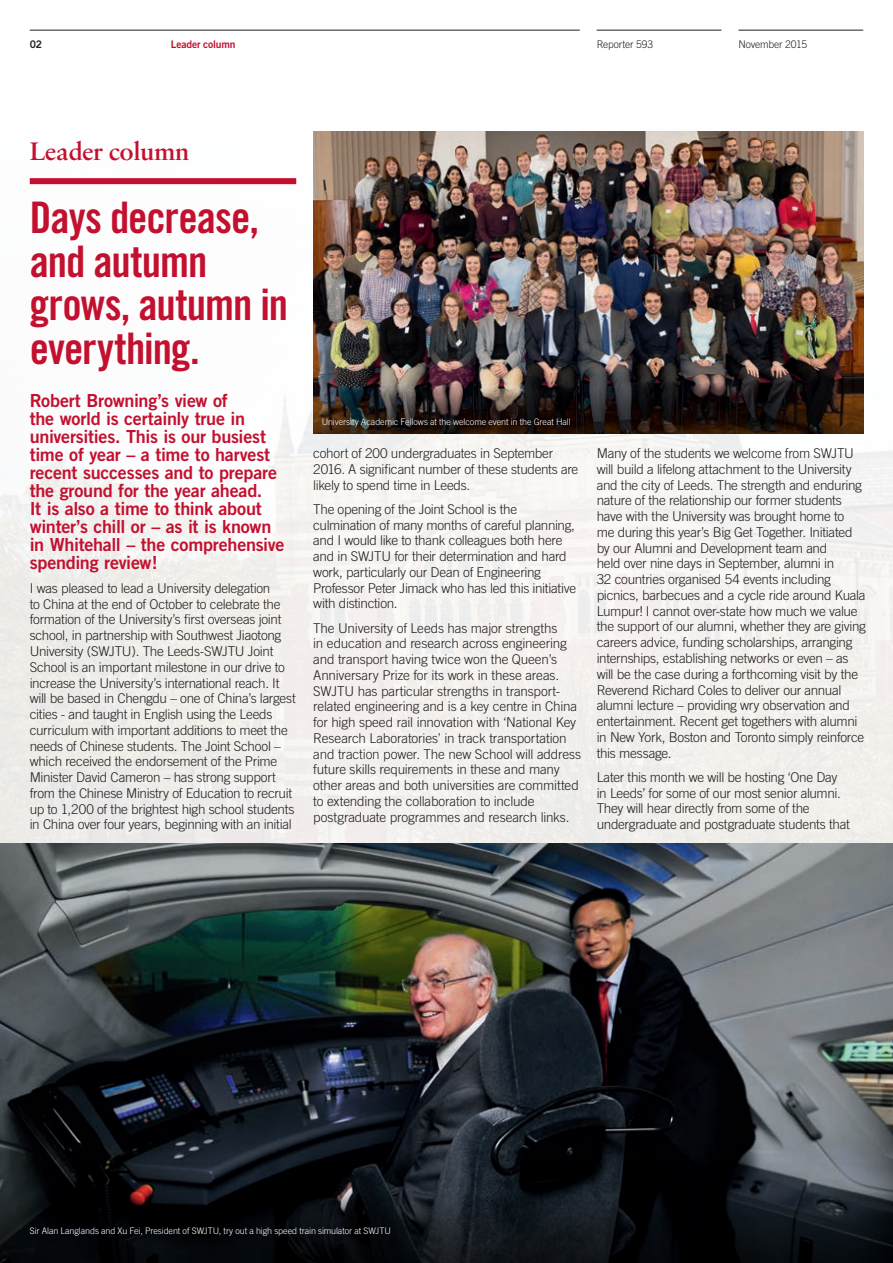
<style>
.page{position:relative;width:893px;height:1263px;background:#fff}
.page>*{position:absolute;margin:0;border:0;box-sizing:border-box;transform-origin:0 0}
.t1{font:43.5px/43.5px "Trade Gothic Bold Cond Twenty";letter-spacing:-.02em;color:#c3102f}
.t2{font:27px "Sabon Semi Bold PL";letter-spacing:-.02em;color:#c3102f}
.t3{font:18px/18px "Trade Gothic Bold Two";letter-spacing:-.015em;color:#c3102f}
.t4{font:300 13.5px/15.8px "Trade Gothic";letter-spacing:-.02em;color:#231f20}
.t5{font:300 10.5px "Trade Gothic";letter-spacing:-.015em;color:#231f20}
.t6{font:10.5px "Trade Gothic Bold Two";letter-spacing:-.015em;color:#c3102f}
.t7{font:10.5px "Trade Gothic Bold Two";color:#231f20}
.t8{font:300 9px "Trade Gothic";letter-spacing:-.01em;color:#fff}
</style>
<div class="page">
<img style="left:0;top:131px;width:893px;height:712px">
<img style="left:0;top:843px;width:893px;height:319px">
<img style="left:313px;top:131px;width:550px;height:243px">
<hr style="left:30px;top:30px;width:550px;height:1px;background:#231f20">
<hr style="left:597px;top:30px;width:124px;height:1px;background:#231f20">
<hr style="left:738px;top:30px;width:125px;height:1px;background:#231f20">
<div style="left:30px;top:178px;width:266px;height:6px;background:#c3102f"></div>
<img style="left:313px;top:374px;width:550px;height:60px">
<svg style="left:0;top:1162px;width:893px;height:101px;background:#101317"></svg>
<p class="t7" style="left:30px;top:37px;width:14px">02</p>
<p class="t6" style="left:171px;top:37px;width:66px">Leader column</p>
<p class="t5" style="left:597px;top:38px;width:58px">Reporter 593</p>
<p class="t5" style="left:738px;top:38px;width:70px">November 2015</p>
<h2 class="t2" style="left:30px;top:135px;width:161px">Leader column</h2>
<h1 class="t1" style="left:30px;top:195px;width:260px">Days decrease, and autumn grows, autumn in everything.</h1>
<p class="t3" style="left:30px;top:391px;width:256px">Robert Browning’s view of<br>the world is certainly true in universities. This is our busiest time of year – a time to harvest recent successes and to prepare the ground for the year ahead.<br>It is also a time to think about winter’s chill or – as it is known in Whitehall – the comprehensive spending review!</p>
<p class="t4" style="left:30px;top:580px;width:268px">I was pleased to lead a University delegation<br>to China at the end of October to celebrate the formation of the University’s first overseas joint school, in partnership with Southwest Jiaotong University (SWJTU). The Leeds-SWJTU Joint School is an important milestone in our drive to increase the University’s international reach. It will be based in Chengdu – one of China’s largest cities - and taught in English using the Leeds curriculum with important additions to meet the needs of Chinese students. The Joint School – which received the endorsement of the Prime Minister David Cameron – has strong support from the Chinese Ministry of Education to recruit up to 1,200 of the brightest high school students in China over four years, beginning with an initial</p>
<p class="t8" style="left:322px;top:417px;width:250px">University Academic Fellows at the welcome event in the Great Hall</p>
<p class="t4" style="left:313px;top:445px;width:267px">cohort of 200 undergraduates in September<br>2016. A significant number of these students are likely to spend time in Leeds.</p>
<p class="t4" style="left:313px;top:501px;width:264px">The opening of the Joint School is the culmination of many months of careful planning, and I would like to thank colleagues both here and in SWJTU for their determination and hard work, particularly our Dean of Engineering Professor Peter Jimack who has led this initiative with distinction.</p>
<p class="t4" style="left:313px;top:620px;width:269px">The University of Leeds has major strengths<br>in education and research across engineering and transport having twice won the Queen’s Anniversary Prize for its work in these areas.<br>SWJTU has particular strengths in transport&shy;related engineering and is a key centre in China for high speed rail innovation with ‘National Key Research Laboratories’ in track transportation and traction power. The new School will address future skills requirements in these and many other areas and both universities are committed to extending the collaboration to include postgraduate programmes and research links.</p>
<p class="t4" style="left:597px;top:445px;width:271px">Many of the students we welcome from SWJTU will build a lifelong attachment to the University and the city of Leeds. The strength and enduring nature of the relationship our former students have with the University was brought home to<br>me during this year’s Big Get Together. Initiated by our Alumni and Development team and<br>held over nine days in September, alumni in<br>32 countries organised 54 events including picnics, barbecues and a cycle ride around Kuala Lumpur! I cannot over-state how much we value the support of our alumni, whether they are giving careers advice, funding scholarships, arranging internships, establishing networks or even – as will be the case during a forthcoming visit by the Reverend Richard Coles to deliver our annual alumni lecture – providing wry observation and entertainment. Recent get togethers with alumni in New York, Boston and Toronto simply reinforce this message.</p>
<p class="t4" style="left:597px;top:769px;width:255px">Later this month we will be hosting ‘One Day in Leeds’ for some of our most senior alumni.<br>They will hear directly from some of the undergraduate and postgraduate students that</p>
<p class="t8" style="left:30px;top:1225px;width:363px">Sir Alan Langlands and Xu Fei, President of SWJTU, try out a high speed train simulator at SWJTU</p>
</div>
